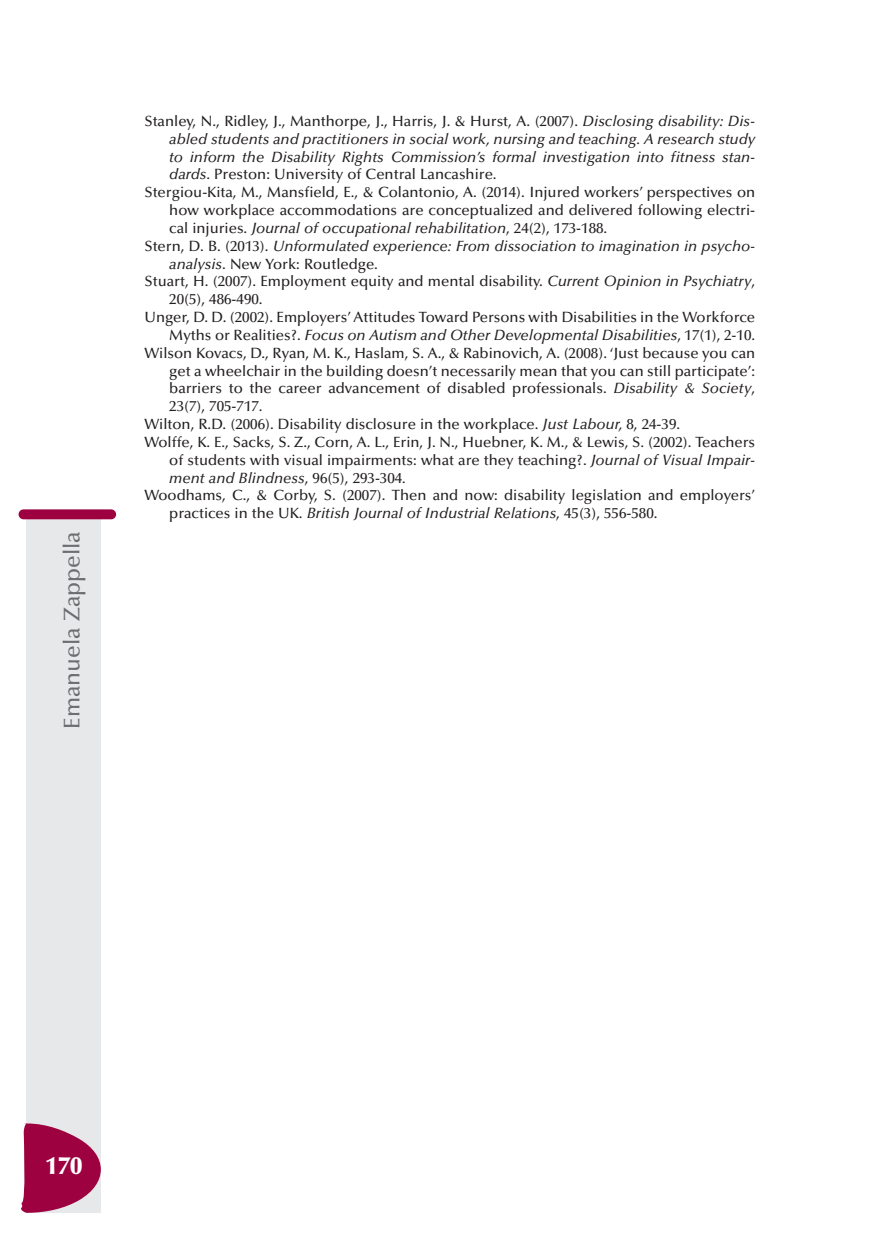
<style>
.page{position:relative;width:869px;height:1241px;background:#fff}
.page>*{position:absolute;margin:0;border:0;box-sizing:border-box;transform-origin:0 0}
.t1{font:900 24.5px "Optima";color:#fff}
.t2{font:500 22.75px "Optima";color:#6c6d70}
.t3{font:500 14.88px "Optima";color:#231f20}
.t4{font:italic 500 14.88px "Optima";color:#231f20}
.s1{font-style:italic}
.s2{font-style:normal}
</style>
<div class="page">
<div style="left:27px;top:517px;width:74px;height:695px;background:#e7e8e9"></div>
<div style="left:19px;top:509px;width:97px;height:10px;background:#9d0140;border-radius:5px"></div>
<svg style="left:21px;top:1122px;width:80px;height:90px"></svg>
<h2 class="t2" style="left:63px;top:728px;width:199px;rotate:-90deg">Emanuela Zappella</h2>
<p class="t3" style="left:144px;top:115px;width:612px">Stanley, N., Ridley, J., Manthorpe, J., Harris, J. &amp; Hurst, A. (2007). <span class="s1">Disclosing disability: Dis-</span></p>
<p class="t4" style="left:169px;top:133px;width:587px">abled students and practitioners in social work, nursing and teaching. A research study</p>
<p class="t4" style="left:169px;top:151px;width:587px">to inform the Disability Rights Commission’s formal investigation into fitness stan-</p>
<p class="t3" style="left:169px;top:168px;width:329px"><span class="s1">dards</span>. Preston: University of Central Lancashire.</p>
<p class="t3" style="left:144px;top:186px;width:612px">Stergiou-Kita, M., Mansfield, E., &amp; Colantonio, A. (2014). Injured workers’ perspectives on</p>
<p class="t3" style="left:169px;top:204px;width:587px">how workplace accommodations are conceptualized and delivered following electri-</p>
<p class="t4" style="left:169px;top:222px;width:439px"><span class="s2">cal injuries.</span> Journal of occupational rehabilitation<span class="s2">, 24(2), 173-188.</span></p>
<p class="t4" style="left:144px;top:240px;width:612px"><span class="s2">Stern, D. B. (2013).</span> Unformulated experience: From dissociation to imagination in psycho-</p>
<p class="t3" style="left:169px;top:258px;width:210px"><span class="s1">analysis</span>. New York: Routledge.</p>
<p class="t3" style="left:144px;top:275px;width:612px">Stuart, H. (2007). Employment equity and mental disability. <span class="s1">Current Opinion in Psychiatry</span>,</p>
<p class="t3" style="left:169px;top:293px;width:95px">20(5), 486-490.</p>
<p class="t3" style="left:144px;top:311px;width:612px">Unger, D. D. (2002). Employers’ Attitudes Toward Persons with Disabilities in the Workforce</p>
<p class="t4" style="left:169px;top:329px;width:587px"><span class="s2">Myths or Realities?.</span> Focus on Autism and Other Developmental Disabilities<span class="s2">, 17(1), 2-10.</span></p>
<p class="t3" style="left:144px;top:347px;width:612px">Wilson Kovacs, D., Ryan, M. K., Haslam, S. A., &amp; Rabinovich, A. (2008). ‘Just because you can</p>
<p class="t3" style="left:169px;top:365px;width:587px">get a wheelchair in the building doesn’t necessarily mean that you can still participate’:</p>
<p class="t3" style="left:169px;top:382px;width:587px">barriers to the career advancement of disabled professionals. <span class="s1">Disability &amp; Society</span>,</p>
<p class="t3" style="left:169px;top:400px;width:95px">23(7), 705-717.</p>
<p class="t3" style="left:144px;top:418px;width:537px">Wilton, R.D. (2006). Disability disclosure in the workplace. <span class="s1">Just Labour,</span> 8, 24-39.</p>
<p class="t3" style="left:144px;top:436px;width:612px">Wolffe, K. E., Sacks, S. Z., Corn, A. L., Erin, J. N., Huebner, K. M., &amp; Lewis, S. (2002). Teachers</p>
<p class="t3" style="left:169px;top:454px;width:587px">of students with visual impairments: what are they teaching?. <span class="s1">Journal of Visual Impair-</span></p>
<p class="t4" style="left:169px;top:471px;width:238px">ment and Blindness<span class="s2">, 96(5), 293-304</span>.</p>
<p class="t3" style="left:144px;top:489px;width:612px">Woodhams, C., &amp; Corby, S. (2007). Then and now: disability legislation and employers’</p>
<p class="t4" style="left:169px;top:507px;width:489px"><span class="s2">practices in the UK.</span> British Journal of Industrial Relations<span class="s2">, 45(3), 556-580.</span></p>
<h1 class="t1" style="left:45px;top:1155px;width:38px">170</h1>
</div>
